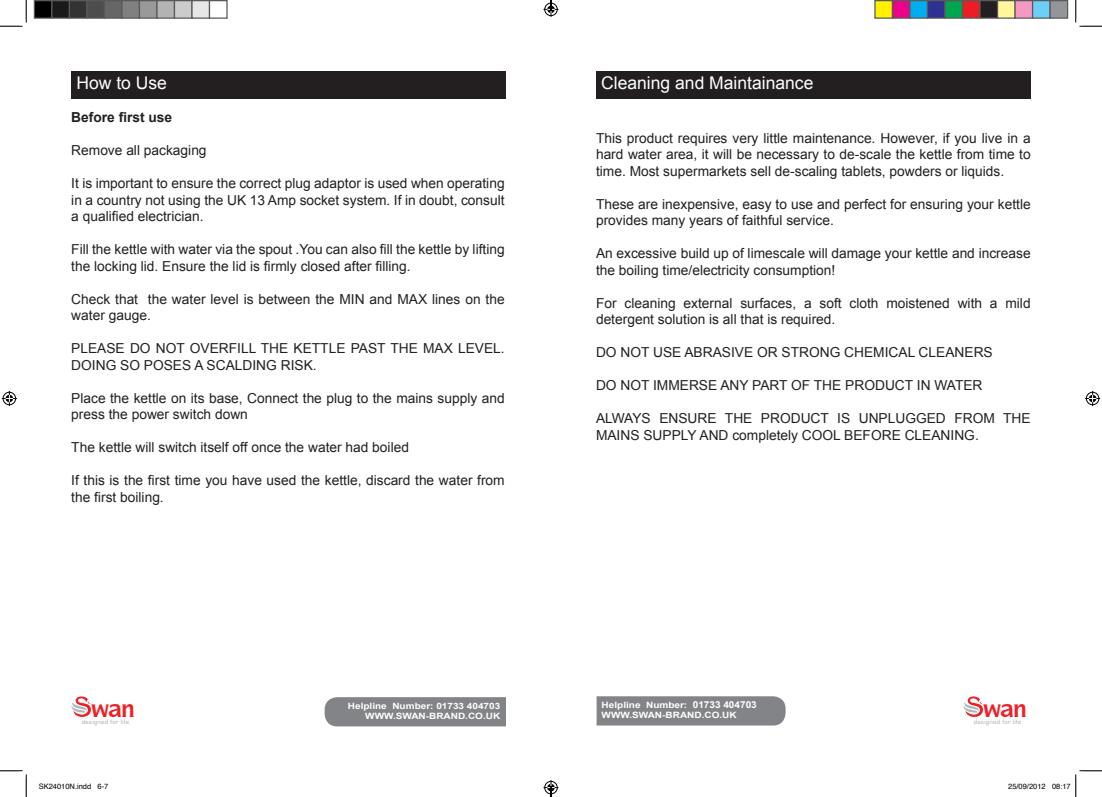
<style>
.page{position:relative;width:1102px;height:797px;background:#fff}
.page>*{position:absolute;margin:0;border:0;box-sizing:border-box;transform-origin:0 0}
.t1{font:700 23.62px "Symbol IT Cby BT";color:#ed2026}
.t2{font:17.5px "Arial";color:#fff}
.t3{font:13.75px/16.5px "Arial";color:#231f20}
.t4{font:700 13.75px "Arial";color:#231f20}
.t5{font:700 8.75px "Arial";color:#fff;scale:1.15 1}
.t6{font:7.5px "Helvetica";color:#000}
.t7{font:6.62px "Eurostile";letter-spacing:.04em;color:#a8a9ad}
.s1{font-size:9.62px}
</style>
<div class="page">
<div style="left:71px;top:71px;width:435px;height:28px;background:#231f20"></div>
<div style="left:596px;top:71px;width:434px;height:28px;background:#231f20"></div>
<div style="left:324px;top:697px;width:182px;height:29px;background:#828487"></div>
<div style="left:596px;top:696px;width:189px;height:29px;background:#828487"></div>
<svg style="left:0;top:0;width:27px;height:27px"></svg>
<svg style="left:0;top:770px;width:27px;height:27px"></svg>
<svg style="left:1075px;top:0;width:26px;height:27px"></svg>
<svg style="left:2px;top:391px;width:15px;height:15px"></svg>
<svg style="left:1085px;top:391px;width:14px;height:15px"></svg>
<div style="left:34px;top:1px;width:18px;height:17px;background:#000"></div>
<div style="left:34px;top:0;width:18px;height:19px;border:1px solid #595959"></div>
<div style="left:52px;top:1px;width:17px;height:17px;background:#1a1a1a"></div>
<div style="left:51px;top:0;width:19px;height:19px;border:1px solid #595959"></div>
<div style="left:69px;top:1px;width:18px;height:17px;background:#333"></div>
<div style="left:69px;top:0;width:19px;height:19px;border:1px solid #595959"></div>
<div style="left:87px;top:1px;width:17px;height:17px;background:#4d4d4d"></div>
<div style="left:86px;top:0;width:19px;height:19px;border:1px solid #595959"></div>
<div style="left:104px;top:1px;width:18px;height:17px;background:#666"></div>
<div style="left:104px;top:0;width:18px;height:19px;border:1px solid #595959"></div>
<div style="left:122px;top:1px;width:17px;height:17px;background:#808080"></div>
<div style="left:121px;top:0;width:19px;height:19px;border:1px solid #595959"></div>
<div style="left:139px;top:1px;width:18px;height:17px;background:#999"></div>
<div style="left:139px;top:0;width:19px;height:19px;border:1px solid #595959"></div>
<div style="left:157px;top:1px;width:17px;height:17px;background:#b3b3b3"></div>
<div style="left:156px;top:0;width:19px;height:19px;border:1px solid #595959"></div>
<div style="left:174px;top:1px;width:18px;height:17px;background:#ccc"></div>
<div style="left:174px;top:0;width:18px;height:19px;border:1px solid #595959"></div>
<div style="left:192px;top:1px;width:17px;height:17px;background:#e6e6e6"></div>
<div style="left:191px;top:0;width:19px;height:19px;border:1px solid #595959"></div>
<div style="left:209px;top:0;width:19px;height:19px;border:1px solid #595959"></div>
<div style="left:874px;top:1px;width:18px;height:17px;background:#fff101"></div>
<div style="left:874px;top:0;width:19px;height:19px;border:1px solid #595959"></div>
<div style="left:892px;top:1px;width:17px;height:17px;background:#ed028c"></div>
<div style="left:891px;top:0;width:19px;height:19px;border:1px solid #595959"></div>
<div style="left:909px;top:1px;width:18px;height:17px;background:#00aeef"></div>
<div style="left:909px;top:0;width:19px;height:19px;border:1px solid #595959"></div>
<div style="left:927px;top:1px;width:17px;height:17px;background:#2e3092"></div>
<div style="left:926px;top:0;width:19px;height:19px;border:1px solid #595959"></div>
<div style="left:944px;top:1px;width:18px;height:17px;background:#00a54f"></div>
<div style="left:944px;top:0;width:19px;height:19px;border:1px solid #595959"></div>
<div style="left:962px;top:1px;width:17px;height:17px;background:#ee1d23"></div>
<div style="left:961px;top:0;width:19px;height:19px;border:1px solid #595959"></div>
<div style="left:979px;top:1px;width:18px;height:17px;background:#231f20"></div>
<div style="left:979px;top:0;width:19px;height:19px;border:1px solid #595959"></div>
<div style="left:997px;top:1px;width:17px;height:17px;background:#fff79a"></div>
<div style="left:996px;top:0;width:19px;height:19px;border:1px solid #595959"></div>
<div style="left:1014px;top:1px;width:18px;height:17px;background:#f499c2"></div>
<div style="left:1014px;top:0;width:19px;height:19px;border:1px solid #595959"></div>
<div style="left:1032px;top:1px;width:17px;height:17px;background:#6bcff6"></div>
<div style="left:1031px;top:0;width:19px;height:19px;border:1px solid #595959"></div>
<div style="left:1049px;top:1px;width:18px;height:17px;background:#939598"></div>
<div style="left:1049px;top:0;width:19px;height:19px;border:1px solid #595959"></div>
<svg style="left:1075px;top:770px;width:26px;height:27px"></svg>
<svg style="left:543px;top:0;width:15px;height:17px"></svg>
<svg style="left:543px;top:780px;width:15px;height:17px"></svg>
<svg style="left:71px;top:696px;width:20px;height:21px"></svg>
<svg style="left:963px;top:696px;width:20px;height:21px"></svg>
<p class="t2" style="left:76px;top:72px;width:92px">How to Use</p>
<p class="t4" style="left:71px;top:108px;width:102px">Before first use</p>
<p class="t3" style="left:71px;top:142px;width:137px">Remove all packaging</p>
<p class="t3" style="left:71px;top:175px;width:435px;text-align:justify">It is important to ensure the correct plug adaptor is used when operating in a country not using the UK 13 Amp socket system. If in doubt, consult a qualified electrician.</p>
<p class="t3" style="left:71px;top:241px;width:435px">Fill the kettle with water via the spout .You can also fill the kettle by lifting the locking lid. Ensure the lid is firmly closed after filling.</p>
<p class="t3" style="left:71px;top:291px;width:435px">Check that the water level is between the MIN and MAX lines on the water gauge.</p>
<p class="t3" style="left:71px;top:340px;width:435px">PLEASE DO NOT OVERFILL THE KETTLE PAST THE MAX LEVEL.<br>DOING SO POSES A SCALDING RISK.</p>
<p class="t3" style="left:71px;top:390px;width:435px">Place the kettle on its base, Connect the plug to the mains supply and press the power switch down</p>
<p class="t3" style="left:71px;top:439px;width:339px">The kettle will switch itself off once the water had boiled</p>
<p class="t3" style="left:71px;top:472px;width:435px">If this is the first time you have used the kettle, discard the water from the first boiling.</p>
<p class="t2" style="left:601px;top:72px;width:214px">Cleaning and Maintainance</p>
<p class="t3" style="left:596px;top:130px;width:436px;text-align:justify">This product requires very little maintenance. However, if you live in a hard water area, it will be necessary to de-scale the kettle from time to time. Most supermarkets sell de-scaling tablets, powders or liquids.</p>
<p class="t3" style="left:596px;top:196px;width:436px">These are inexpensive, easy to use and perfect for ensuring your kettle provides many years of faithful service.</p>
<p class="t3" style="left:596px;top:245px;width:436px">An excessive build up of limescale will damage your kettle and increase the boiling time/electricity consumption!</p>
<p class="t3" style="left:596px;top:295px;width:436px">For cleaning external surfaces, a soft cloth moistened with a mild detergent solution is all that is required.</p>
<p class="t3" style="left:596px;top:344px;width:398px">DO NOT USE ABRASIVE OR STRONG CHEMICAL CLEANERS</p>
<p class="t3" style="left:596px;top:377px;width:388px">DO NOT IMMERSE ANY PART OF THE PRODUCT IN WATER</p>
<p class="t3" style="left:596px;top:410px;width:436px">ALWAYS ENSURE THE PRODUCT IS UNPLUGGED FROM THE<br>MAINS SUPPLY AND completely COOL BEFORE CLEANING.</p>
<p class="t1" style="left:121px;top:693px;width:15px">■</p>
<p class="t7" style="left:82px;top:718px;width:49px">designed for life</p>
<p class="t5" style="left:348px;top:700px;width:134px">Helpline Number: 01733 404703</p>
<p class="t5" style="left:365px;top:710px;width:119px">WWW.SWAN-BRAND.CO.UK</p>
<p class="t5" style="left:601px;top:699px;width:136px">Helpline Number: <span class="s1">01733 404703</span></p>
<p class="t5" style="left:601px;top:709px;width:119px">WWW.SWAN-BRAND.CO.UK</p>
<p class="t1" style="left:1013px;top:693px;width:15px">■</p>
<p class="t7" style="left:973px;top:718px;width:49px">designed for life</p>
<p class="t6" style="left:39px;top:781px;width:71px">SK24010N.indd 6-7</p>
<p class="t6" style="left:1008px;top:781px;width:64px">25/09/2012 08:17</p>
</div>
